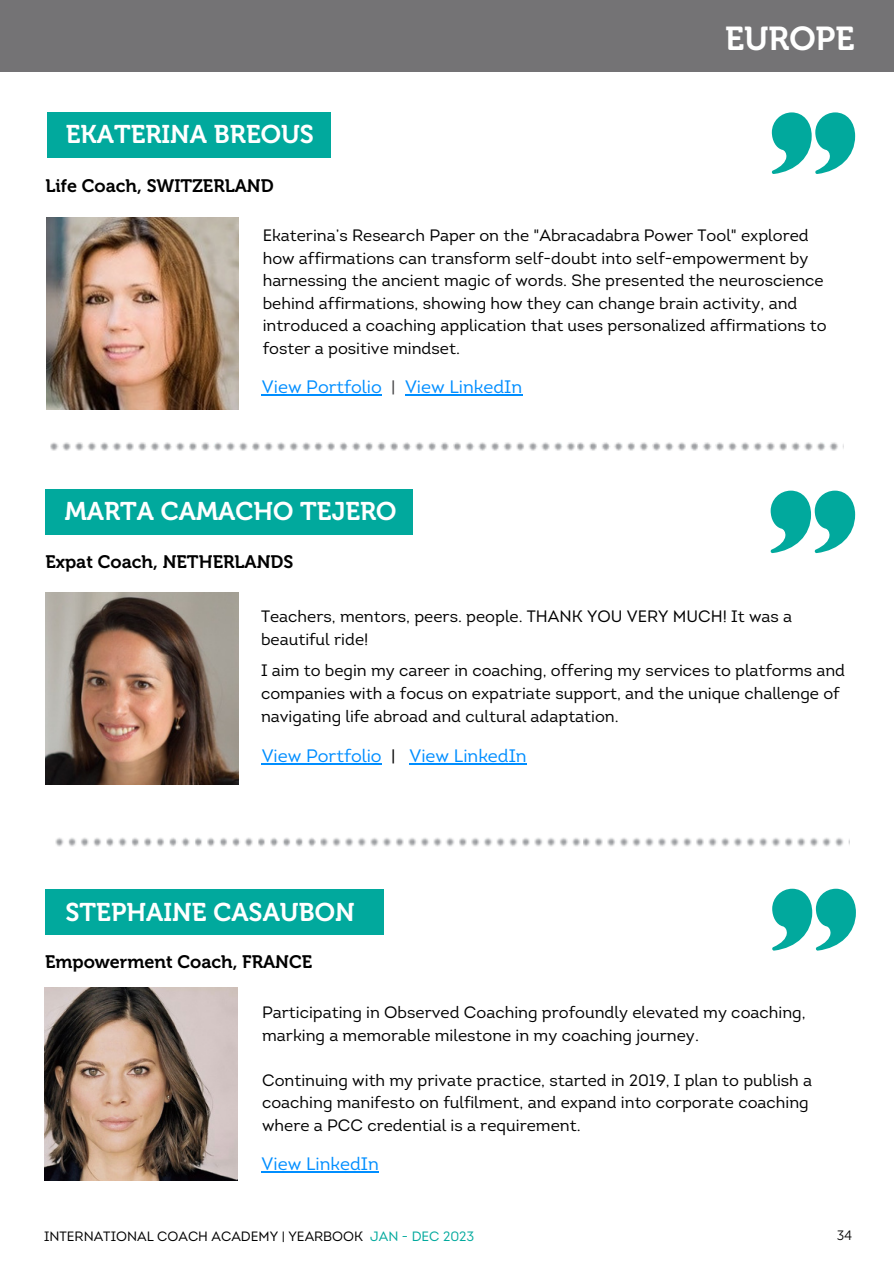
<style>
.page{position:relative;width:894px;height:1264px;background:#fff}
.page>*{position:absolute;margin:0;border:0;box-sizing:border-box;transform-origin:0 0}
.t1{font:33px "Museo 700";color:#fff}
.t2{font:25.5px "Museo 700";color:#fff}
.t3{font:18px "Museo 700";color:#000}
.t4{font:18px "Intro";color:#008eff}
.t5{font:16.5px/22.5px "Intro";color:#000}
.t6{font:13.5px "Intro";color:#000}
.t7{font:13.5px "Museo Sans 300";color:#000}
.s1{color:#414042}
.s2{color:#000}
.s3{color:#01a99d}
</style>
<div class="page">
<svg style="left:50px;top:442px;width:248px;height:9px"></svg>
<svg style="left:302px;top:442px;width:13px;height:9px"></svg>
<svg style="left:315px;top:442px;width:248px;height:9px"></svg>
<svg style="left:566px;top:442px;width:9px;height:9px"></svg>
<svg style="left:577px;top:442px;width:261px;height:9px"></svg>
<div style="left:0;top:0;width:893px;height:72px;background:#747375"></div>
<svg style="left:56px;top:837px;width:247px;height:10px"></svg>
<svg style="left:308px;top:837px;width:8px;height:10px"></svg>
<svg style="left:320px;top:837px;width:248px;height:10px"></svg>
<svg style="left:572px;top:838px;width:9px;height:9px"></svg>
<svg style="left:583px;top:837px;width:261px;height:10px"></svg>
<svg style="left:771px;top:112px;width:83px;height:62px"></svg>
<div style="left:47px;top:112px;width:283px;height:45px;background:#01a99d"></div>
<img style="left:47px;top:217px;width:192px;height:192px">
<hr style="left:262px;top:394px;width:120px;height:1px;background:#008eff">
<hr style="left:405px;top:394px;width:117px;height:1px;background:#008eff">
<svg style="left:770px;top:490px;width:84px;height:63px"></svg>
<div style="left:45px;top:489px;width:368px;height:45px;background:#01a99d"></div>
<img style="left:45px;top:592px;width:193px;height:192px">
<hr style="left:261px;top:763px;width:120px;height:1px;background:#008eff">
<hr style="left:409px;top:763px;width:117px;height:1px;background:#008eff">
<svg style="left:772px;top:888px;width:83px;height:62px"></svg>
<div style="left:45px;top:889px;width:339px;height:45px;background:#01a99d"></div>
<img style="left:44px;top:987px;width:193px;height:193px">
<hr style="left:261px;top:1171px;width:118px;height:1px;background:#008eff">
<h1 class="t1" style="left:724px;top:19px;width:131px">EUROPE</h1>
<p class="t2" style="left:66px;top:119px;width:249px">EKATERINA BREOUS</p>
<p class="t3" style="left:45px;top:175px;width:230px">Life Coach, SWITZERLAND</p>
<h3 class="t5" style="left:262px;top:226px;width:565px">Ekaterina’s Research Paper on the "Abracadabra Power Tool" explored how affirmations can transform self-doubt into self-empowerment by harnessing the ancient magic of words. She presented the neuroscience behind affirmations, showing how they can change brain activity, and introduced a coaching application that uses personalized affirmations to foster a positive mindset.</h3>
<h3 class="t4" style="left:262px;top:380px;width:262px">View Portfolio <span class="s1">|</span> View LinkedIn</h3>
<h3 class="t2" style="left:65px;top:496px;width:333px">MARTA CAMACHO TEJERO</h3>
<p class="t3" style="left:45px;top:551px;width:249px">Expat Coach, NETHERLANDS</p>
<p class="t5" style="left:261px;top:606px;width:532px;line-height:23px">Teachers, mentors, peers. people. THANK YOU VERY MUCH! It was a beautiful ride!</p>
<h3 class="t5" style="left:261px;top:660px;width:585px;line-height:23px">I aim to begin my career in coaching, offering my services to platforms and companies with a focus on expatriate support, and the unique challenge of navigating life abroad and cultural adaptation.</h3>
<h3 class="t4" style="left:261px;top:748px;width:266px">View Portfolio <span class="s2">|</span> View LinkedIn</h3>
<h2 class="t2" style="left:66px;top:897px;width:290px">STEPHAINE CASAUBON</h2>
<h3 class="t3" style="left:45px;top:951px;width:269px">Empowerment Coach, FRANCE</h3>
<p class="t5" style="left:262px;top:1003px;width:545px">Participating in Observed Coaching profoundly elevated my coaching, marking a memorable milestone in my coaching journey.</p>
<p class="t5" style="left:262px;top:1070px;width:551px">Continuing with my private practice, started in 2019, I plan to publish a coaching manifesto on fulfilment, and expand into corporate coaching where a PCC credential is a requirement.</p>
<h3 class="t4" style="left:261px;top:1156px;width:119px">View LinkedIn</h3>
<p class="t6" style="left:44px;top:1231px;width:432px">INTERNATIONAL COACH ACADEMY | YEARBOOK <span class="s3">JAN - DEC 2023</span></p>
<h2 class="t7" style="left:836px;top:1227px;width:17px">34</h2>
</div>
